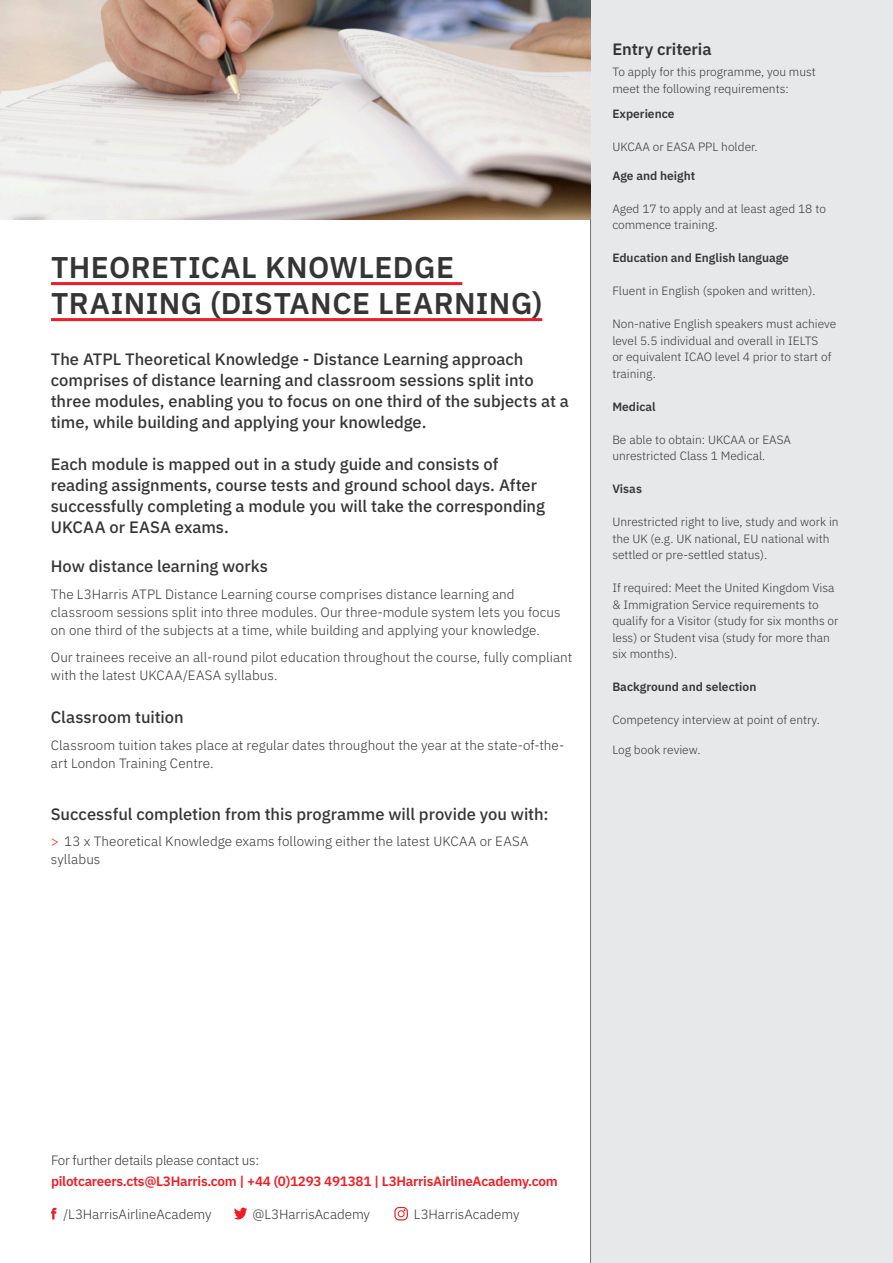
<style>
.page{position:relative;width:893px;height:1263px;background:#fff}
.page>*{position:absolute;margin:0;border:0;box-sizing:border-box;transform-origin:0 0}
.H1___Plex_Sans_20pt{font:600 30px/36px "IBM Plex Sans";letter-spacing:.015em;color:#363536}
.INTRO___Plex_Sans_Me{font:500 16.5px/21px "IBM Plex Sans";color:#363536}
.LIST_LIGHT___Plex_Sa{font:600 16.5px "IBM Plex Sans";letter-spacing:-.005em;color:#363536}
.BODY___Plex_Sans_Lig{font:300 13.5px/18px "IBM Plex Sans";letter-spacing:.005em;color:#363536}
.t1{font:600 13.5px "IBM Plex Sans";letter-spacing:-.02em;color:#ee1d23}
.copy{font:300 13.5px "IBM Plex Sans";letter-spacing:-.005em;color:#363536}
.BODY___Plex_Sans_Lig-2{font:300 13.5px "IBM Plex Sans";letter-spacing:-.02em;color:#363536}
.t2{font:300 12px/16.5px "IBM Plex Sans";color:#363536}
.t3{font:600 12px "IBM Plex Sans";color:#363536}
.s1{color:#ee1d23}
</style>
<div class="page">
<div style="left:590px;top:0;width:303px;height:1263px;background:#e6e8e9"></div>
<img style="left:0;top:0;width:590px;height:219px">
<hr style="left:590px;top:219px;width:1px;height:1044px;background:#737473">
<hr style="left:51px;top:282px;width:411px;height:3px;background:#ee1d23">
<hr style="left:51px;top:318px;width:491px;height:3px;background:#ee1d23">
<svg style="left:51px;top:1208px;width:5px;height:11px"></svg>
<svg style="left:234px;top:1207px;width:13px;height:12px"></svg>
<svg style="left:394px;top:1207px;width:14px;height:13px"></svg>
<p class="H1___Plex_Sans_20pt" style="left:51px;top:246px;width:493px">THEORETICAL KNOWLEDGE<br>TRAINING (DISTANCE LEARNING)</p>
<p class="INTRO___Plex_Sans_Me" style="left:51px;top:348px;width:520px">The ATPL Theoretical Knowledge - Distance Learning approach comprises of distance learning and classroom sessions split into three modules, enabling you to focus on one third of the subjects at a time, while building and applying your knowledge.</p>
<p class="INTRO___Plex_Sans_Me" style="left:51px;top:453px;width:496px">Each module is mapped out in a study guide and consists of reading assignments, course tests and ground school days. After successfully completing a module you will take the corresponding UKCAA or EASA exams.</p>
<p class="INTRO___Plex_Sans_Me" style="left:51px;top:555px;width:219px">How distance learning works</p>
<p class="BODY___Plex_Sans_Lig" style="left:51px;top:584px;width:511px">The L3Harris ATPL Distance Learning course comprises distance learning and classroom sessions split into three modules. Our three-module system lets you focus on one third of the subjects at a time, while building and applying your knowledge.</p>
<p class="BODY___Plex_Sans_Lig" style="left:51px;top:647px;width:523px">Our trainees receive an all-round pilot education throughout the course, fully compliant with the latest UKCAA/EASA syllabus.</p>
<p class="INTRO___Plex_Sans_Me" style="left:51px;top:705px;width:135px">Classroom tuition</p>
<p class="BODY___Plex_Sans_Lig" style="left:51px;top:735px;width:515px">Classroom tuition takes place at regular dates throughout the year at the state-of-the&shy;art London Training Centre.</p>
<p class="INTRO___Plex_Sans_Me" style="left:51px;top:802px;width:499px">Successful completion from this programme will provide you with:</p>
<p class="BODY___Plex_Sans_Lig" style="left:51px;top:831px;width:479px"><span class="s1">&gt;</span> 13 x Theoretical Knowledge exams following either the latest UKCAA or EASA syllabus</p>
<p class="LIST_LIGHT___Plex_Sa" style="left:612px;top:37px;width:101px">Entry criteria</p>
<p class="t2" style="left:612px;top:63px;width:205px">To apply for this programme, you must meet the following requirements:</p>
<p class="t3" style="left:612px;top:104px;width:64px">Experience</p>
<p class="t2" style="left:612px;top:137px;width:147px">UKCAA or EASA PPL holder.</p>
<p class="t3" style="left:612px;top:166px;width:85px">Age and height</p>
<p class="t2" style="left:612px;top:199px;width:215px">Aged 17 to apply and at least aged 18 to commence training.</p>
<p class="t3" style="left:612px;top:249px;width:178px">Education and English language</p>
<p class="t2" style="left:612px;top:282px;width:205px">Fluent in English (spoken and written).</p>
<p class="t2" style="left:612px;top:315px;width:226px">Non-native English speakers must achieve level 5.5 individual and overall in IELTS<br>or equivalent ICAO level 4 prior to start of training.</p>
<p class="t3" style="left:612px;top:397px;width:45px">Medical</p>
<p class="t2" style="left:612px;top:430px;width:180px">Be able to obtain: UKCAA or EASA unrestricted Class 1 Medical.</p>
<p class="t3" style="left:612px;top:480px;width:31px">Visas</p>
<p class="t2" style="left:612px;top:513px;width:228px">Unrestricted right to live, study and work in the UK (e.g. UK national, EU national with settled or pre-settled status).</p>
<p class="t2" style="left:612px;top:579px;width:228px">If required: Meet the United Kingdom Visa &amp; Immigration Service requirements to qualify for a Visitor (study for six months or less) or Student visa (study for more than six months).</p>
<p class="t3" style="left:612px;top:678px;width:146px">Background and selection</p>
<p class="t2" style="left:612px;top:711px;width:209px">Competency interview at point of entry.</p>
<p class="t2" style="left:612px;top:740px;width:90px">Log book review.</p>
<p class="BODY___Plex_Sans_Lig-2" style="left:51px;top:1150px;width:210px">For further details please contact us:</p>
<p class="t1" style="left:51px;top:1170px;width:508px">pilotcareers.cts@L3Harris.com | +44 (0)1293 491381 | L3HarrisAirlineAcademy.com</p>
<p class="copy" style="left:63px;top:1204px;width:150px">/L3HarrisAirlineAcademy</p>
<p class="copy" style="left:252px;top:1204px;width:119px">@L3HarrisAcademy</p>
<p class="copy" style="left:414px;top:1204px;width:107px">L3HarrisAcademy</p>
</div>
